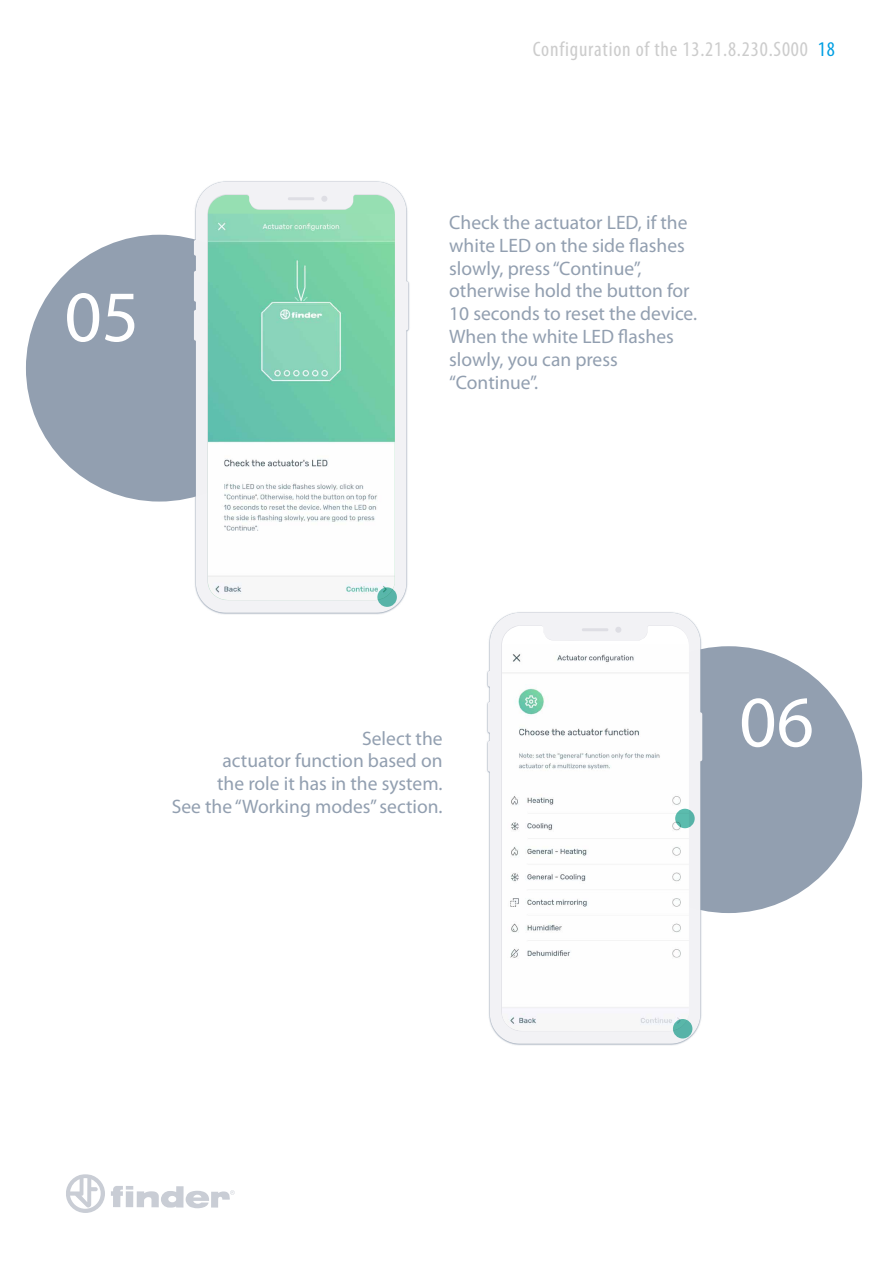
<style>
.page{position:relative;width:893px;height:1263px;background:#fff}
.page>*{position:absolute;margin:0;border:0;box-sizing:border-box;transform-origin:0 0}
.t1{font:72.9px "Myriad Pro";color:#fff}
.t2{font:condensed 21px "Myriad Pro";letter-spacing:.04em;color:#ccc}
.t3{font:19.5px/22.8px "Myriad Pro";color:#929fb0}
.s1{color:#009fe3}
</style>
<div class="page">
<svg style="left:66px;top:1174px;width:39px;height:39px"></svg>
<svg style="left:111px;top:1186px;width:124px;height:22px"></svg>
<div style="left:26px;top:235px;width:267px;height:266px;background:#929fb0;border-radius:50%"></div>
<img style="left:183px;top:181px;width:227px;height:434px">
<svg style="left:207px;top:195px;width:188px;height:406px"></svg>
<img style="left:208px;top:214px;width:187px;height:387px">
<svg style="left:377px;top:587px;width:20px;height:20px"></svg>
<div style="left:595px;top:646px;width:267px;height:267px;background:#929fb0;border-radius:50%"></div>
<img style="left:487px;top:612px;width:240px;height:434px">
<svg style="left:502px;top:626px;width:187px;height:18px;fill:#f5f5f7"></svg>
<img style="left:502px;top:644px;width:187px;height:387px">
<div style="left:675px;top:809px;width:20px;height:19px;background:#5cbdaf;border-radius:50%"></div>
<div style="left:673px;top:1019px;width:19px;height:19px;background:#57b3a8;border-radius:50%"></div>
<h1 class="t1" style="left:64px;top:272px;width:76px">05</h1>
<p class="t2" style="left:533px;top:36px;width:303px">Configuration of the 13.21.8.230.S000 <span class="s1">18</span></p>
<p class="t3" style="left:449px;top:211px;width:249px">Check the actuator LED, if the white LED on the side flashes slowly, press “Continue”, otherwise hold the button for<br>10 seconds to reset the device.<br>When the white LED flashes slowly, you can press “Continue”.</p>
<p class="t3" style="left:172px;top:726px;width:272px;text-align:right">Select the<br>actuator function based on<br>the role it has in the system.<br>See the “Working modes” section.</p>
<h1 class="t1" style="left:739px;top:677px;width:76px">06</h1>
</div>
